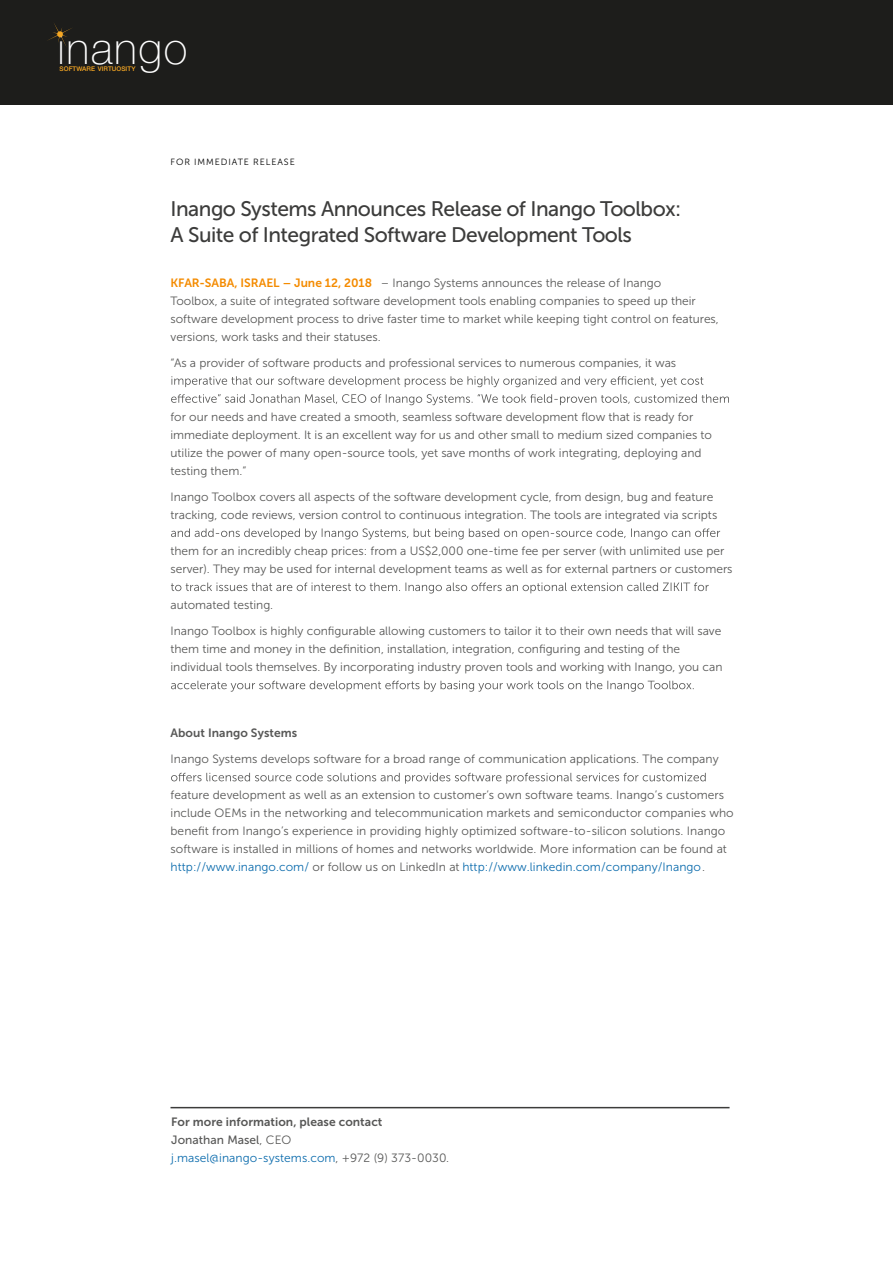
<style>
.page{position:relative;width:893px;height:1263px;background:#fff}
.page>*{position:absolute;margin:0;border:0;box-sizing:border-box;transform-origin:0 0}
.t1{font:100 43.95px "Helvetica Neue";letter-spacing:.035em;color:#fff}
.t2{font:21px/25.2px "Museo Sans 500";letter-spacing:-.025em;color:#3c3c3b}
.t3{font:12px/18px "Museo Sans 300";color:#575756}
.t4{font:12px "Museo Sans 700";letter-spacing:.005em;color:#575756}
.t5{font:12px "Museo Sans 300";letter-spacing:.005em;color:#0c6cad}
.t6{font:12px "Museo Sans 500";letter-spacing:.005em;color:#575756}
.t7{font:9px "Museo Sans 300";letter-spacing:.1em;color:#000}
.t8{font:500 6.3px "Helvetica Neue";letter-spacing:.01em;color:#f6a723}
.s1{font-family:"Museo Sans 700";color:#f48b00}
.s2{color:#fff}
.s3{font-family:"Museo Sans 300"}
.s4{color:#575756}
</style>
<div class="page">
<div style="left:0;top:0;width:893px;height:104px;background:#1d1d1b"></div>
<svg style="left:47px;top:23px;width:25px;height:24px"></svg>
<svg style="left:171px;top:376px;width:532px;height:11px"></svg>
<svg style="left:171px;top:394px;width:558px;height:11px"></svg>
<svg style="left:171px;top:528px;width:549px;height:11px"></svg>
<svg style="left:171px;top:582px;width:538px;height:11px"></svg>
<svg style="left:171px;top:681px;width:523px;height:11px"></svg>
<svg style="left:171px;top:773px;width:535px;height:11px"></svg>
<hr style="left:171px;top:1107px;width:558px;height:1px;background:#3c3c3b">
<h1 class="t1" style="left:57px;top:15px;width:131px">inango</h1>
<p class="t8" style="left:60px;top:64px;width:77px">SOFTWARE VIRTUOSITY</p>
<p class="t7" style="left:171px;top:157px;width:126px">FOR IMMEDIATE RELEASE</p>
<h2 class="t2" style="left:171px;top:197px;width:512px">Inango Systems Announces Release of Inango Toolbox:<br>A Suite of Integrated Software Development Tools</h2>
<p class="t3" style="left:170px;top:273px;width:550px"><span class="s1">KFAR-SABA, ISRAEL – June 12, 2018</span> – Inango Systems announces the release of Inango<br>Toolbox, a suite of integrated software development tools enabling companies to speed up their software development process to drive faster time to market while keeping tight control on features, versions, work tasks and their statuses.</p>
<p class="t3" style="left:170px;top:354px;width:507px">“As a provider of software products and professional services to numerous companies, it was</p>
<p class="t3" style="left:170px;top:408px;width:543px">for our needs and have created a smooth, seamless software development flow that is ready for immediate deployment. It is an excellent way for us and other small to medium sized companies to utilize the power of many open-source tools, yet save months of work integrating, deploying and testing them.”</p>
<p class="t3" style="left:170px;top:488px;width:548px">Inango Toolbox covers all aspects of the software development cycle, from design, bug and feature tracking, code reviews, version control to continuous integration. The tools are integrated via scripts</p>
<p class="t3" style="left:170px;top:542px;width:564px">them for an incredibly cheap prices: from a US$2,000 one-time fee per server (with unlimited use per server). They may be used for internal development teams as well as for external partners or customers</p>
<p class="t3" style="left:170px;top:592px;width:552px;line-height:26.1px">automated testing.<br>Inango Toolbox is highly configurable allowing customers to tailor it to their own needs that will save</p>
<p class="t3" style="left:170px;top:640px;width:553px">them time and money in the definition, installation, integration, configuring and testing of the individual tools themselves. By incorporating industry proven tools and working with Inango, you can</p>
<p class="t4" style="left:170px;top:726px;width:128px">About Inango Systems</p>
<p class="t3" style="left:171px;top:750px;width:550px">Inango Systems develops software for a broad range of communication applications. The company</p>
<p class="t3" style="left:171px;top:786px;width:565px">feature development as well as an extension to customer’s own software teams. Inango’s customers include OEMs in the networking and telecommunication markets and semiconductor companies who benefit from Inango’s experience in providing highly optimized software-to-silicon solutions. Inango software is installed in millions of homes and networks worldwide. More information can be found at <span class="s2">http://www.inango.com/</span> or follow us on LinkedIn at <span class="s2">http://www.linkedin.com/company/Inango</span>.</p>
<p class="t4" style="left:171px;top:1115px;width:213px">For more information, please contact</p>
<p class="t6" style="left:171px;top:1133px;width:122px">Jonathan Masel<span class="s3">, CEO</span></p>
<p class="t5" style="left:171px;top:1152px;width:280px">j.masel@inango-systems.com<span class="s4">, +972 (9) 373-0030.</span></p>
</div>
